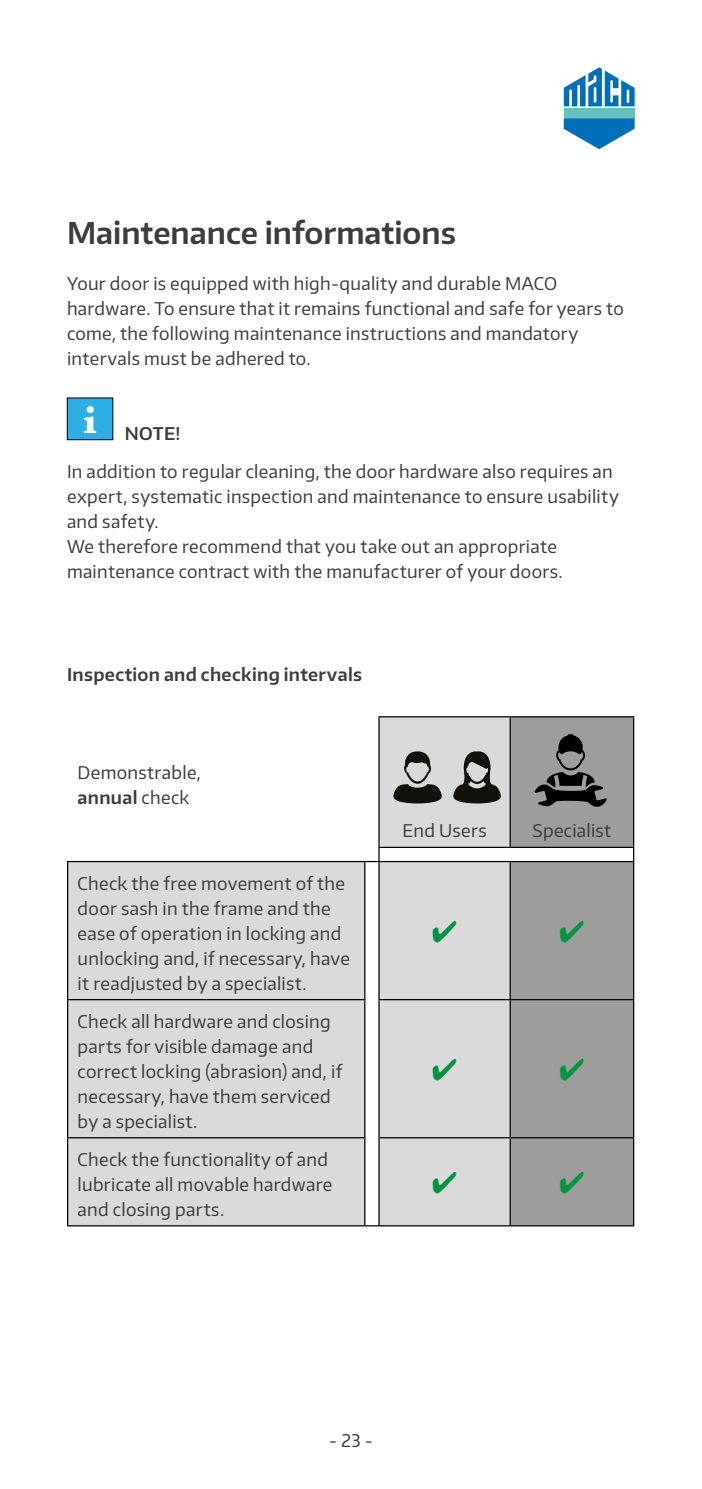
<style>
.page{position:relative;width:702px;height:1489px;background:#fff}
.page>*{position:absolute;margin:0;border:0;box-sizing:border-box;transform-origin:0 0}
.t1{font:700 40px "Baskerville";color:#fff}
.t2{font:600 30px "Encode Sans Normal";color:#3c3c3b}
.t3{font:17.5px/25px "Encode Sans Normal";letter-spacing:.02em;color:#3c3c3b}
.t4{font:600 17.5px "Encode Sans Normal";letter-spacing:.02em;color:#3c3c3b}
.s1{font-weight:600}
</style>
<div class="page">
<div style="left:563px;top:108px;width:71px;height:10px;background:#66c1be"></div>
<svg style="left:563px;top:118px;width:71px;height:31px"></svg>
<svg style="left:563px;top:67px;width:71px;height:39px"></svg>
<div style="left:67px;top:398px;width:46px;height:41px;background:#2dafe6"></div>
<div style="left:67px;top:397px;width:46px;height:43px;border:1px solid #000"></div>
<svg style="left:68px;top:717px;width:441px;height:508px;fill:#dadada"></svg>
<div style="left:511px;top:717px;width:122px;height:508px;background:#9d9d9c"></div>
<hr style="left:378px;top:716px;width:132px;height:1px;background:#000">
<hr style="left:378px;top:717px;width:1px;height:129px;background:#000">
<hr style="left:510px;top:716px;width:124px;height:1px;background:#000">
<hr style="left:509px;top:717px;width:2px;height:129px;background:#000">
<hr style="left:633px;top:717px;width:1px;height:129px;background:#000">
<hr style="left:378px;top:846px;width:132px;height:2px;background:#000">
<hr style="left:510px;top:846px;width:124px;height:2px;background:#000">
<svg style="left:633px;top:848px;width:1px;height:12px"></svg>
<hr style="left:67px;top:860px;width:298px;height:2px;background:#000">
<hr style="left:67px;top:862px;width:1px;height:136px;background:#000">
<svg style="left:365px;top:848px;width:14px;height:14px"></svg>
<hr style="left:364px;top:862px;width:1px;height:136px;background:#000">
<hr style="left:379px;top:860px;width:131px;height:2px;background:#000">
<hr style="left:378px;top:862px;width:1px;height:136px;background:#000">
<hr style="left:510px;top:860px;width:124px;height:2px;background:#000">
<hr style="left:509px;top:862px;width:2px;height:136px;background:#000">
<hr style="left:633px;top:862px;width:1px;height:136px;background:#000">
<hr style="left:67px;top:998px;width:298px;height:2px;background:#000">
<hr style="left:67px;top:1000px;width:1px;height:137px;background:#000">
<hr style="left:364px;top:1000px;width:1px;height:137px;background:#000">
<hr style="left:378px;top:998px;width:132px;height:2px;background:#000">
<hr style="left:378px;top:1000px;width:1px;height:137px;background:#000">
<hr style="left:510px;top:998px;width:124px;height:2px;background:#000">
<hr style="left:509px;top:1000px;width:2px;height:137px;background:#000">
<hr style="left:633px;top:1000px;width:1px;height:137px;background:#000">
<hr style="left:67px;top:1137px;width:298px;height:1px;background:#000">
<hr style="left:67px;top:1138px;width:1px;height:87px;background:#000">
<hr style="left:364px;top:1138px;width:1px;height:87px;background:#000">
<hr style="left:378px;top:1137px;width:132px;height:1px;background:#000">
<hr style="left:378px;top:1138px;width:1px;height:87px;background:#000">
<hr style="left:510px;top:1137px;width:124px;height:1px;background:#000">
<hr style="left:509px;top:1138px;width:2px;height:87px;background:#000">
<hr style="left:633px;top:1138px;width:1px;height:87px;background:#000">
<hr style="left:67px;top:1225px;width:298px;height:1px;background:#000">
<svg style="left:365px;top:1225px;width:14px;height:1px"></svg>
<hr style="left:379px;top:1225px;width:131px;height:1px;background:#000">
<hr style="left:510px;top:1225px;width:124px;height:1px;background:#000">
<svg style="left:453px;top:751px;width:48px;height:52px;background:#777673"></svg>
<svg style="left:393px;top:751px;width:49px;height:52px;background:#838380"></svg>
<svg style="left:534px;top:734px;width:73px;height:73px;background:#696968"></svg>
<svg style="left:433px;top:920px;width:23px;height:22px"></svg>
<svg style="left:560px;top:920px;width:23px;height:22px"></svg>
<svg style="left:433px;top:1058px;width:23px;height:22px"></svg>
<svg style="left:560px;top:1058px;width:23px;height:22px"></svg>
<svg style="left:433px;top:1171px;width:23px;height:22px"></svg>
<svg style="left:560px;top:1171px;width:23px;height:22px"></svg>
<h2 class="t2" style="left:67px;top:213px;width:390px">Maintenance informations</h2>
<p class="t3" style="left:67px;top:270px;width:558px">Your door is equipped with high-quality and durable MACO hardware. To ensure that it remains functional and safe for years to come, the following maintenance instructions and mandatory intervals must be adhered to.</p>
<h1 class="t1" style="left:83px;top:392px;width:15px">i</h1>
<p class="t4" style="left:125px;top:422px;width:57px">NOTE!</p>
<p class="t3" style="left:67px;top:458px;width:553px">In addition to regular cleaning, the door hardware also requires an expert, systematic inspection and maintenance to ensure usability and safety.<br>We therefore recommend that you take out an appropriate maintenance contract with the manufacturer of your doors.</p>
<p class="t4" style="left:67px;top:663px;width:296px">Inspection and checking intervals</p>
<p class="t3" style="left:78px;top:759px;width:125px">Demonstrable, <span class="s1">annual</span> check</p>
<p class="t3" style="left:78px;top:870px;width:274px">Check the free movement of the door sash in the frame and the ease of operation in locking and unlocking and, if necessary, have it readjusted by a specialist.</p>
<p class="t3" style="left:78px;top:1008px;width:266px">Check all hardware and closing parts for visible damage and correct locking (abrasion) and, if necessary, have them serviced by a specialist.</p>
<p class="t3" style="left:78px;top:1146px;width:256px">Check the functionality of and lubricate all movable hardware and closing parts.</p>
<p class="t3" style="left:402px;top:817px;width:86px">End Users</p>
<p class="t3" style="left:532px;top:817px;width:80px">Specialist</p>
<p class="t3" style="left:329px;top:1426px;width:45px">- 23 -</p>
</div>
